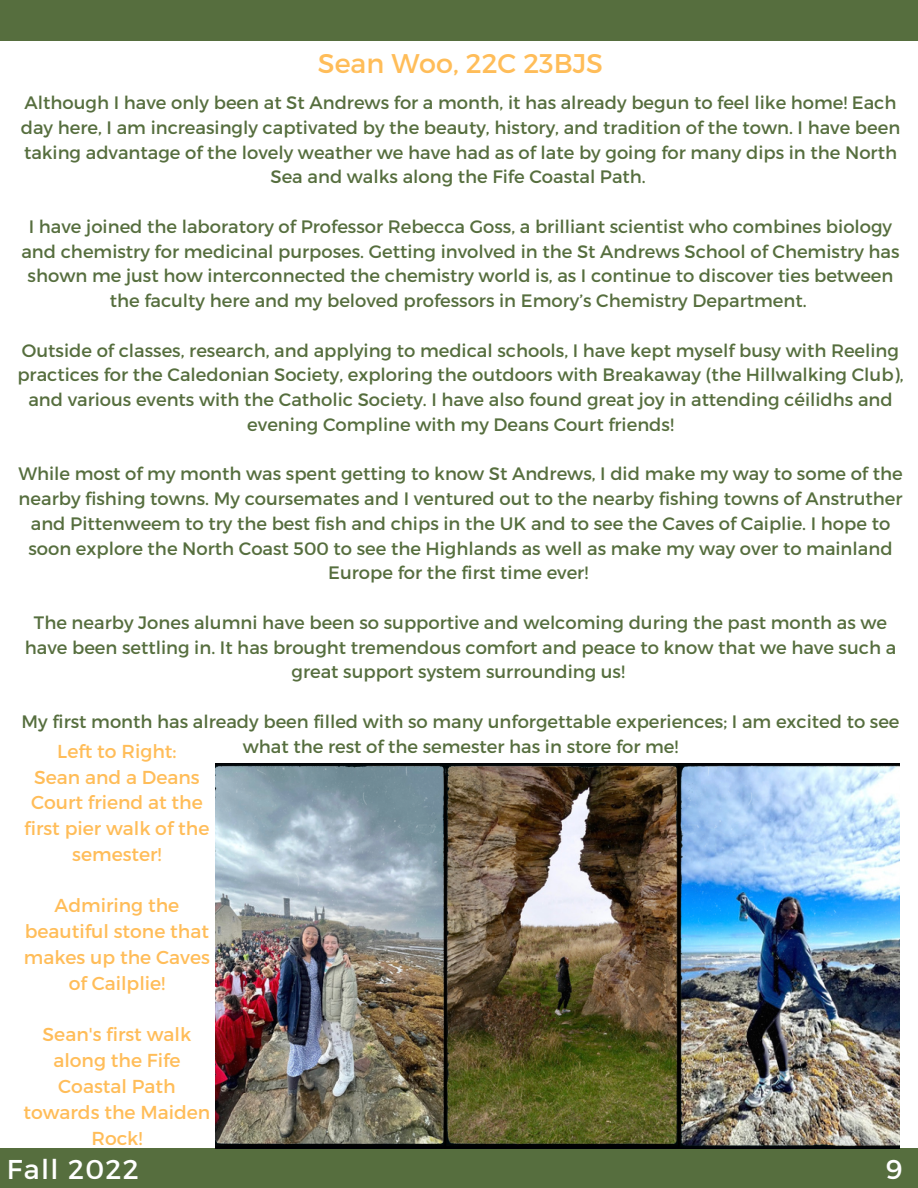
<style>
.page{position:relative;width:918px;height:1188px;background:#fff}
.page>*{position:absolute;margin:0;border:0;box-sizing:border-box;transform-origin:0 0}
.t1{font:27.15px "Montserrat";letter-spacing:.05em;color:#fff}
.t2{font:27px "Montserrat";color:#ffbd59}
.t3{font:18.75px/25.8px "Montserrat";color:#ffbd59;text-align:center}
.t4{font:18px/24.8px "Montserrat";color:#566e3e;text-align:center}
</style>
<div class="page">
<div style="left:0;top:0;width:918px;height:40px;background:#566e3e"></div>
<div style="left:0;top:1149px;width:918px;height:39px;background:#566e3e"></div>
<img style="left:215px;top:764px;width:684px;height:384px">
<h2 class="t2" style="left:318px;top:46px;width:287px">Sean Woo, 22C 23BJS</h2>
<p class="t4" style="left:21px;top:89px;width:881px">Although I have only been at St Andrews for a month, it has already begun to feel like home! Each day here, I am increasingly captivated by the beauty, history, and tradition of the town. I have been taking advantage of the lovely weather we have had as of late by going for many dips in the North Sea and walks along the Fife Coastal Path.</p>
<p class="t4" style="left:21px;top:213px;width:880px">I have joined the laboratory of Professor Rebecca Goss, a brilliant scientist who combines biology and chemistry for medicinal purposes. Getting involved in the St Andrews School of Chemistry has shown me just how interconnected the chemistry world is, as I continue to discover ties between the faculty here and my beloved professors in Emory’s Chemistry Department.</p>
<p class="t4" style="left:17px;top:337px;width:888px">Outside of classes, research, and applying to medical schools, I have kept myself busy with Reeling practices for the Caledonian Society, exploring the outdoors with Breakaway (the Hillwalking Club), and various events with the Catholic Society. I have also found great joy in attending céilidhs and evening Compline with my Deans Court friends!</p>
<p class="t4" style="left:18px;top:461px;width:886px">While most of my month was spent getting to know St Andrews, I did make my way to some of the nearby fishing towns. My coursemates and I ventured out to the nearby fishing towns of Anstruther and Pittenweem to try the best fish and chips in the UK and to see the Caves of Caiplie. I hope to soon explore the North Coast 500 to see the Highlands as well as make my way over to mainland Europe for the first time ever!</p>
<p class="t4" style="left:25px;top:609px;width:873px">The nearby Jones alumni have been so supportive and welcoming during the past month as we have been settling in. It has brought tremendous comfort and peace to know that we have such a great support system surrounding us!</p>
<p class="t4" style="left:22px;top:708px;width:879px">My first month has already been filled with so many unforgettable experiences; I am excited to see what the rest of the semester has in store for me!</p>
<p class="t3" style="left:24px;top:737px;width:187px">Left to Right:<br>Sean and a Deans<br>Court friend at the first pier walk of the semester!</p>
<p class="t3" style="left:24px;top:892px;width:188px">Admiring the beautiful stone that makes up the Caves of Cailplie!</p>
<p class="t3" style="left:23px;top:1021px;width:188px">Sean's first walk along the Fife<br>Coastal Path towards the Maiden<br>Rock!</p>
<h1 class="t1" style="left:7px;top:1151px;width:134px">Fall 2022</h1>
<h1 class="t1" style="left:886px;top:1151px;width:18px">9</h1>
</div>
